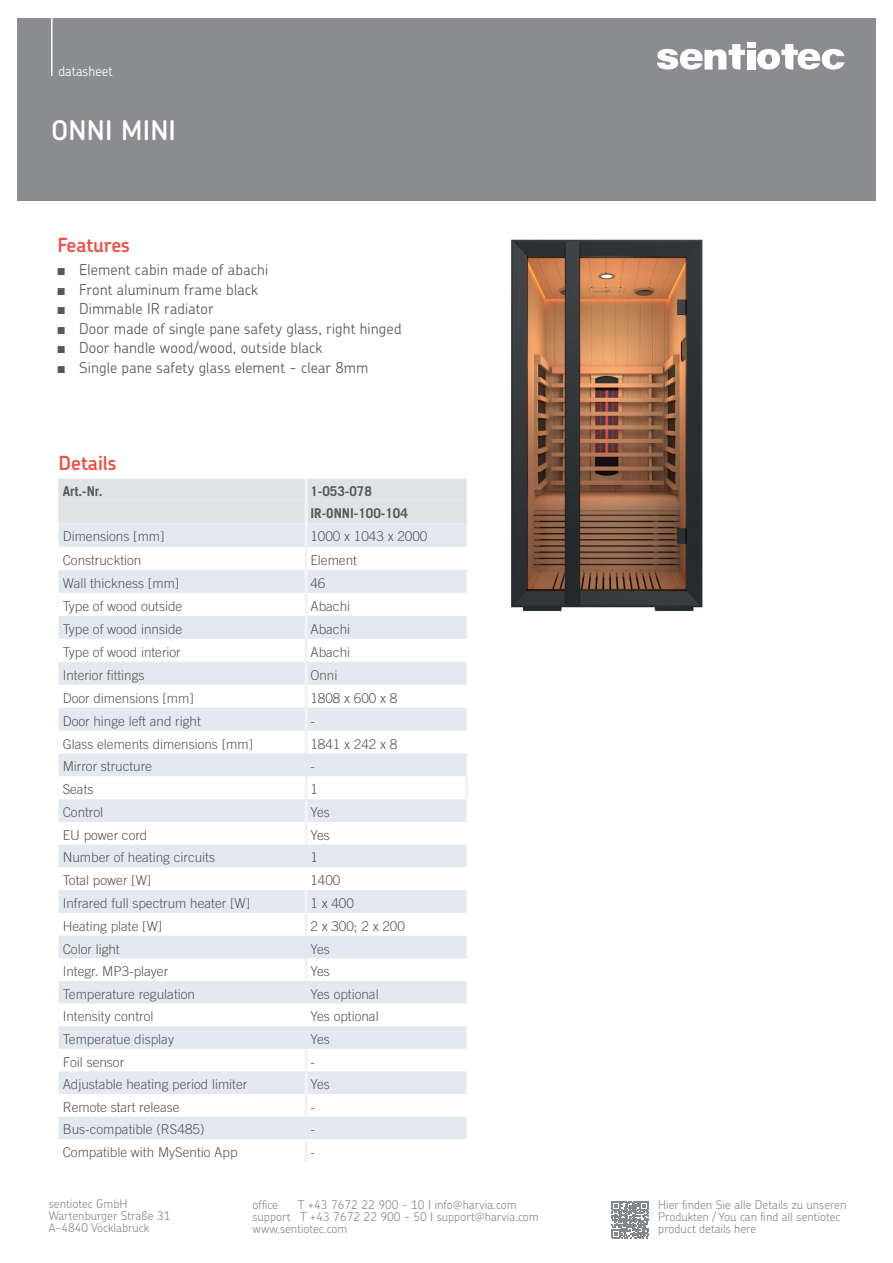
<style>
.page{position:relative;width:893px;height:1263px;background:#fff}
.page>*{position:absolute;margin:0;border:0;box-sizing:border-box;transform-origin:0 0}
.t1{font:600 27px "Chevin Pro";letter-spacing:.01em;color:#fff}
.t2{font:600 19.5px "Chevin Pro";letter-spacing:-.005em;color:#ef4d44}
.t3{font:300 15px "Chevin Pro";letter-spacing:.005em;color:#57585a}
.t4{font:300 13.5px "Trade Gothic LT Com";color:#57585a}
.t5{font:700 13.5px/22.4px "Trade Gothic LT Com";color:#57585a}
.t6{font:300 13.5px "Chevin Pro";color:#fff}
.t7{font:300 12px/12px "Chevin Pro";color:#8a8c8f}
.s1{font-family:"Arial Narrow";font-weight:400}
</style>
<div class="page">
<div style="left:17px;top:18px;width:859px;height:183px;background:#8a8c8f"></div>
<svg style="left:657px;top:44px;width:88px;height:26px"></svg>
<svg style="left:757px;top:44px;width:87px;height:26px"></svg>
<div style="left:747px;top:50px;width:8px;height:20px;background:#fff"></div>
<div style="left:747px;top:43px;width:8px;height:5px;background:#fff"></div>
<hr style="left:51px;top:4px;width:2px;height:72px;background:#fff">
<svg style="left:611px;top:1201px;width:37px;height:37px"></svg>
<img style="left:511px;top:239px;width:192px;height:373px">
<div style="left:58px;top:479px;width:409px;height:44px;background:#e1e2e4"></div>
<svg style="left:58px;top:523px;width:409px;height:70px;fill:#e4e9f1"></svg>
<svg style="left:58px;top:616px;width:409px;height:523px;fill:#e5eaf1"></svg>
<hr style="left:305px;top:1139px;width:3px;height:23px;background:#f2f3f4">
<hr style="left:305px;top:958px;width:3px;height:23px;background:#f2f3f4">
<hr style="left:305px;top:1071px;width:3px;height:23px;background:#f2f3f4">
<hr style="left:305px;top:479px;width:3px;height:21px;background:#f2f3f4">
<hr style="left:305px;top:500px;width:3px;height:23px;background:#f2f3f4">
<hr style="left:305px;top:523px;width:3px;height:24px;background:#f2f3f4">
<hr style="left:305px;top:547px;width:3px;height:23px;background:#f2f3f4">
<hr style="left:305px;top:570px;width:3px;height:23px;background:#f2f3f4">
<hr style="left:305px;top:593px;width:3px;height:23px;background:#f2f3f4">
<hr style="left:305px;top:616px;width:3px;height:23px;background:#f2f3f4">
<hr style="left:305px;top:639px;width:3px;height:23px;background:#f2f3f4">
<hr style="left:305px;top:685px;width:3px;height:23px;background:#f2f3f4">
<hr style="left:305px;top:708px;width:3px;height:23px;background:#f2f3f4">
<hr style="left:305px;top:731px;width:3px;height:23px;background:#f2f3f4">
<hr style="left:305px;top:799px;width:3px;height:23px;background:#f2f3f4">
<hr style="left:305px;top:822px;width:3px;height:22px;background:#f2f3f4">
<hr style="left:305px;top:890px;width:3px;height:23px;background:#f2f3f4">
<hr style="left:305px;top:662px;width:3px;height:23px;background:#f2f3f4">
<hr style="left:305px;top:776px;width:3px;height:23px;background:#f2f3f4">
<hr style="left:465px;top:776px;width:3px;height:23px;background:#f2f3f4">
<hr style="left:305px;top:913px;width:3px;height:23px;background:#f2f3f4">
<hr style="left:305px;top:1049px;width:3px;height:22px;background:#f2f3f4">
<hr style="left:305px;top:1094px;width:3px;height:22px;background:#f2f3f4">
<p class="t6" style="left:58px;top:62px;width:56px">datasheet</p>
<h1 class="t1" style="left:51px;top:112px;width:127px">ONNI MINI</h1>
<h2 class="t2" style="left:57px;top:232px;width:74px">Features</h2>
<p class="t3" style="left:58px;top:260px;width:212px"><span class="s1">■</span> Element cabin made of abachi</p>
<p class="t3" style="left:58px;top:279px;width:202px"><span class="s1">■</span> Front aluminum frame black</p>
<p class="t3" style="left:58px;top:299px;width:157px"><span class="s1">■</span> Dimmable IR radiator</p>
<p class="t3" style="left:58px;top:318px;width:345px"><span class="s1">■</span> Door made of single pane safety glass, right hinged</p>
<p class="t3" style="left:58px;top:338px;width:266px"><span class="s1">■</span> Door handle wood/wood, outside black</p>
<p class="t3" style="left:58px;top:357px;width:312px"><span class="s1">■</span> Single pane safety glass element - clear 8mm</p>
<h2 class="t2" style="left:58px;top:450px;width:60px">Details</h2>
<p class="t5" style="left:63px;top:480px;width:41px">Art.-Nr.</p>
<p class="t5" style="left:310px;top:480px;width:99px">1-053-078<br>IR-ONNI-100-104</p>
<p class="t4" style="left:63px;top:529px;width:103px">Dimensions [mm]</p>
<p class="t4" style="left:310px;top:529px;width:119px">1000 x 1043 x 2000</p>
<p class="t4" style="left:63px;top:552px;width:80px">Construcktion</p>
<p class="t4" style="left:310px;top:552px;width:48px">Element</p>
<p class="t4" style="left:63px;top:575px;width:118px">Wall thickness [mm]</p>
<p class="t4" style="left:310px;top:575px;width:17px">46</p>
<p class="t4" style="left:63px;top:598px;width:121px">Type of wood outside</p>
<p class="t4" style="left:310px;top:598px;width:41px">Abachi</p>
<p class="t4" style="left:63px;top:621px;width:121px">Type of wood innside</p>
<p class="t4" style="left:310px;top:621px;width:41px">Abachi</p>
<p class="t4" style="left:63px;top:644px;width:120px">Type of wood interior</p>
<p class="t4" style="left:310px;top:644px;width:41px">Abachi</p>
<p class="t4" style="left:63px;top:667px;width:83px">Interior fittings</p>
<p class="t4" style="left:310px;top:667px;width:29px">Onni</p>
<p class="t4" style="left:63px;top:690px;width:133px">Door dimensions [mm]</p>
<p class="t4" style="left:310px;top:690px;width:89px">1808 x 600 x 8</p>
<p class="t4" style="left:63px;top:713px;width:140px">Door hinge left and right</p>
<p class="t4" style="left:310px;top:713px;width:6px">-</p>
<p class="t4" style="left:63px;top:736px;width:192px">Glass elements dimensions [mm]</p>
<p class="t4" style="left:310px;top:736px;width:89px">1841 x 242 x 8</p>
<p class="t4" style="left:63px;top:759px;width:91px">Mirror structure</p>
<p class="t4" style="left:310px;top:759px;width:6px">-</p>
<p class="t4" style="left:63px;top:781px;width:32px">Seats</p>
<p class="t4" style="left:310px;top:781px;width:9px">1</p>
<p class="t4" style="left:63px;top:804px;width:42px">Control</p>
<p class="t4" style="left:310px;top:804px;width:21px">Yes</p>
<p class="t4" style="left:63px;top:827px;width:86px">EU power cord</p>
<p class="t4" style="left:310px;top:827px;width:21px">Yes</p>
<p class="t4" style="left:63px;top:849px;width:154px">Number of heating circuits</p>
<p class="t4" style="left:310px;top:849px;width:9px">1</p>
<p class="t4" style="left:63px;top:872px;width:90px">Total power [W]</p>
<p class="t4" style="left:310px;top:872px;width:32px">1400</p>
<p class="t4" style="left:63px;top:895px;width:189px">Infrared full spectrum heater [W]</p>
<p class="t4" style="left:310px;top:895px;width:45px">1 x 400</p>
<p class="t4" style="left:63px;top:918px;width:101px">Heating plate [W]</p>
<p class="t4" style="left:310px;top:918px;width:96px">2 x 300; 2 x 200</p>
<p class="t4" style="left:63px;top:941px;width:58px">Color light</p>
<p class="t4" style="left:310px;top:941px;width:21px">Yes</p>
<p class="t4" style="left:63px;top:963px;width:107px">Integr. MP3-player</p>
<p class="t4" style="left:310px;top:963px;width:21px">Yes</p>
<p class="t4" style="left:63px;top:986px;width:134px">Temperature regulation</p>
<p class="t4" style="left:310px;top:986px;width:70px">Yes optional</p>
<p class="t4" style="left:63px;top:1008px;width:92px">Intensity control</p>
<p class="t4" style="left:310px;top:1008px;width:70px">Yes optional</p>
<p class="t4" style="left:63px;top:1031px;width:113px">Temperatue display</p>
<p class="t4" style="left:310px;top:1031px;width:21px">Yes</p>
<p class="t4" style="left:63px;top:1054px;width:63px">Foil sensor</p>
<p class="t4" style="left:310px;top:1054px;width:6px">-</p>
<p class="t4" style="left:63px;top:1076px;width:186px">Adjustable heating period limiter</p>
<p class="t4" style="left:310px;top:1076px;width:21px">Yes</p>
<p class="t4" style="left:63px;top:1099px;width:118px">Remote start release</p>
<p class="t4" style="left:310px;top:1099px;width:6px">-</p>
<p class="t4" style="left:63px;top:1121px;width:143px">Bus-compatible (RS485)</p>
<p class="t4" style="left:310px;top:1121px;width:6px">-</p>
<p class="t4" style="left:63px;top:1144px;width:176px">Compatible with MySentio App</p>
<p class="t4" style="left:310px;top:1144px;width:6px">-</p>
<p class="t7" style="left:49px;top:1197px;width:123px">sentiotec GmbH<br>Wartenburger Straße 31<br>A-4840 Vöcklabruck</p>
<p class="t7" style="left:658px;top:1199px;width:190px">Hier finden Sie alle Details zu unseren<br>Produkten / You can find all sentiotec product details here</p>
<p class="t7" style="left:253px;top:1198px;width:288px;text-indent:45px">T +43 7672 22 900 - 10 info@harvia.com support T +43 7672 22 900 - 50 support@harvia.com www.sentiotec.com</p>
<p class="t7" style="left:253px;top:1198px;width:27px">office</p>
</div>
